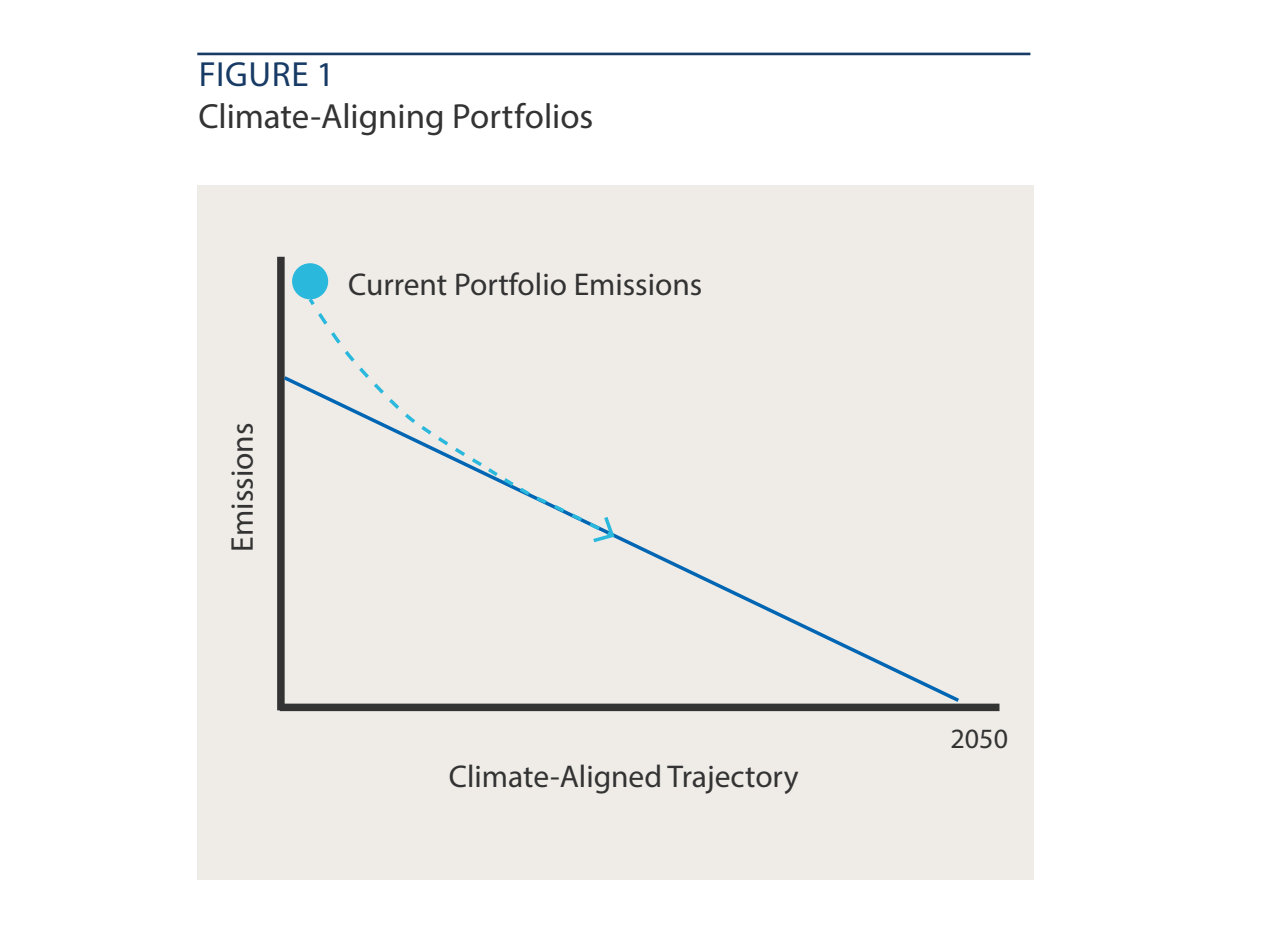
<style>
.page{position:relative;width:1280px;height:941px;background:#fff}
.page>*{position:absolute;margin:0;border:0;box-sizing:border-box;transform-origin:0 0}
.t1{font:35px "Myriad Pro";color:#333}
.t2{font:35px "Myriad Pro";letter-spacing:.02em;color:#183b66}
.t3{font:31.5px "Myriad Pro";color:#333}
.t4{font:28px "Myriad Pro";color:#333}
</style>
<div class="page">
<div style="left:197px;top:185px;width:837px;height:694px;background:#efece8"></div>
<div style="left:277px;top:257px;width:8px;height:453px;background:#333"></div>
<div style="left:280px;top:703px;width:719px;height:8px;background:#333"></div>
<hr style="left:197px;top:53px;width:833px;height:2px;background:#183b66">
<svg style="left:284px;top:373px;width:679px;height:331px"></svg>
<div style="left:292px;top:263px;width:36px;height:36px;background:#2bb8dd;border-radius:50%"></div>
<svg style="left:307px;top:296px;width:309px;height:243px"></svg>
<svg style="left:550px;top:501px;width:67px;height:43px"></svg>
<p class="t2" style="left:199px;top:53px;width:137px">FIGURE 1</p>
<p class="t1" style="left:199px;top:95px;width:396px">Climate-Aligning Portfolios</p>
<p class="t3" style="left:223px;top:551px;width:130px;rotate:-90deg">Emissions</p>
<p class="t3" style="left:348px;top:264px;width:356px">Current Portfolio Emissions</p>
<p class="t3" style="left:449px;top:757px;width:351px">Climate-Aligned Trajectory</p>
<p class="t4" style="left:950px;top:721px;width:59px">2050</p>
</div>
